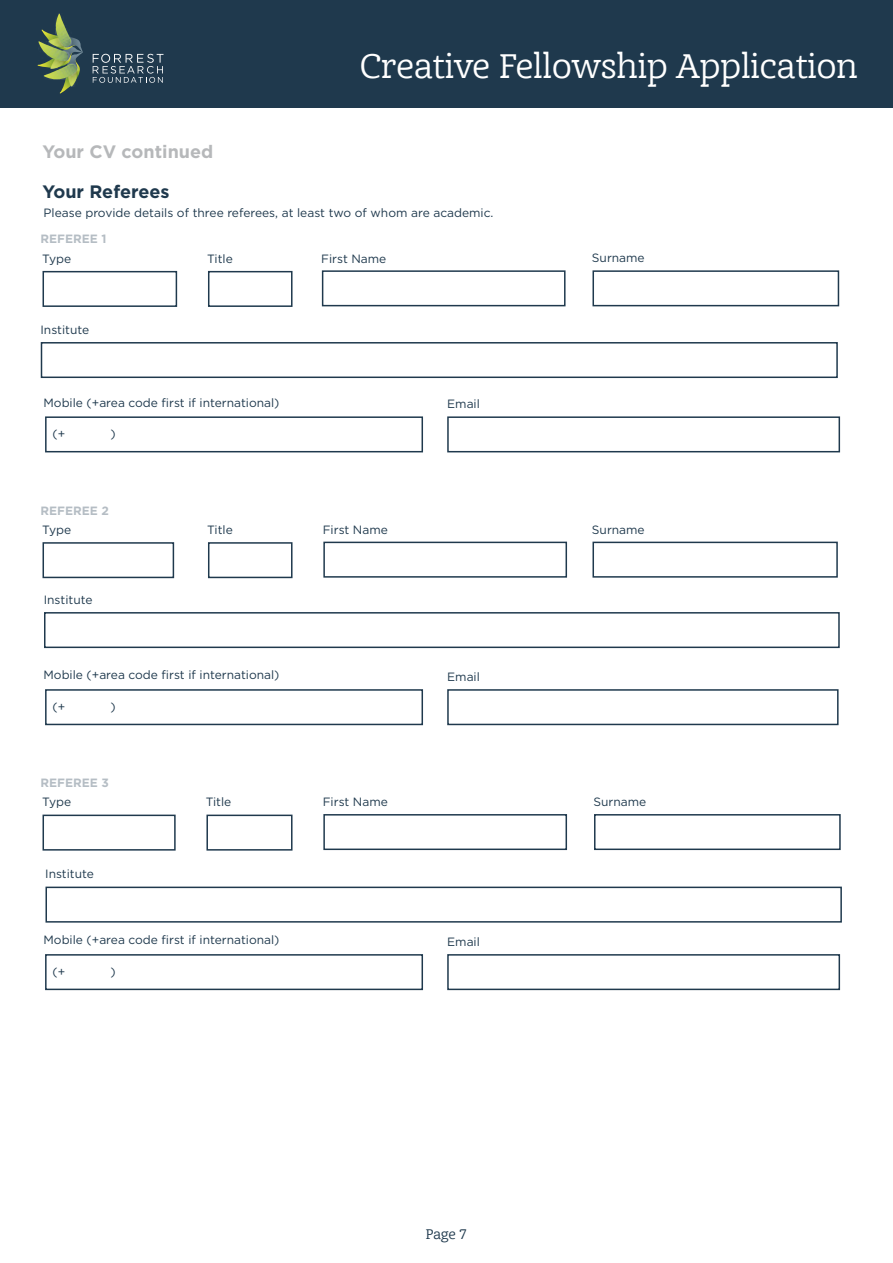
<style>
.page{position:relative;width:893px;height:1263px;background:#fff}
.page>*{position:absolute;margin:0;border:0;box-sizing:border-box;transform-origin:0 0}
.t1{font:33px "Achille FYW04";letter-spacing:-.02em;color:#fff}
.t2{font:700 18px "Gotham";color:#b6b8ba}
.t3{font:700 18px "Gotham";color:#1f394d}
.t4{font:13.5px "Achille FYW04";color:#1f394d}
.t5{font:12px "Gotham";color:#1f394d}
.t6{font:700 12px "Gotham";color:#b5bdc4}
</style>
<div class="page">
<div style="left:0;top:0;width:893px;height:107px;background:#1f394d"></div>
<svg style="left:38px;top:23px;width:45px;height:71px"></svg>
<img style="left:56px;top:14px;width:16px;height:34px">
<svg style="left:93px;top:54px;width:70px;height:29px"></svg>
<div style="left:322px;top:270px;width:244px;height:36px;border:2px solid #1f394d"></div>
<div style="left:323px;top:542px;width:244px;height:36px;border:2px solid #1f394d"></div>
<div style="left:323px;top:814px;width:244px;height:36px;border:2px solid #1f394d"></div>
<div style="left:592px;top:270px;width:247px;height:36px;border:2px solid #1f394d"></div>
<div style="left:592px;top:542px;width:246px;height:36px;border:2px solid #1f394d"></div>
<div style="left:594px;top:814px;width:247px;height:36px;border:2px solid #1f394d"></div>
<div style="left:43px;top:271px;width:134px;height:36px;border:2px solid #1f394d"></div>
<div style="left:43px;top:542px;width:131px;height:36px;border:2px solid #1f394d"></div>
<div style="left:43px;top:814px;width:133px;height:36px;border:2px solid #1f394d"></div>
<div style="left:41px;top:342px;width:797px;height:36px;border:2px solid #1f394d"></div>
<div style="left:44px;top:612px;width:796px;height:36px;border:2px solid #1f394d"></div>
<div style="left:45px;top:887px;width:797px;height:36px;border:2px solid #1f394d"></div>
<div style="left:447px;top:416px;width:393px;height:36px;border:2px solid #1f394d"></div>
<div style="left:447px;top:689px;width:391px;height:36px;border:2px solid #1f394d"></div>
<div style="left:447px;top:954px;width:393px;height:36px;border:2px solid #1f394d"></div>
<div style="left:45px;top:416px;width:378px;height:36px;border:2px solid #1f394d"></div>
<div style="left:45px;top:689px;width:378px;height:36px;border:2px solid #1f394d"></div>
<div style="left:45px;top:954px;width:378px;height:36px;border:2px solid #1f394d"></div>
<div style="left:208px;top:271px;width:84px;height:36px;border:2px solid #1f394d"></div>
<div style="left:208px;top:542px;width:84px;height:36px;border:2px solid #1f394d"></div>
<div style="left:206px;top:814px;width:86px;height:36px;border:2px solid #1f394d"></div>
<h2 class="t2" style="left:42px;top:140px;width:172px">Your CV continued</h2>
<h2 class="t3" style="left:42px;top:179px;width:128px">Your Referees</h2>
<h1 class="t1" style="left:360px;top:40px;width:500px">Creative Fellowship Application</h1>
<p class="t5" style="left:43px;top:205px;width:452px">Please provide details of three referees, at least two of whom are academic.</p>
<p class="t6" style="left:40px;top:231px;width:68px">REFEREE 1</p>
<p class="t5" style="left:42px;top:251px;width:30px">Type</p>
<p class="t5" style="left:40px;top:322px;width:50px">Institute</p>
<p class="t5" style="left:207px;top:251px;width:27px">Title</p>
<p class="t5" style="left:43px;top:395px;width:237px">Mobile (+area code first if international)</p>
<p class="t5" style="left:52px;top:426px;width:14px">(+</p>
<p class="t5" style="left:111px;top:426px;width:7px">)</p>
<p class="t6" style="left:40px;top:502px;width:70px">REFEREE 2</p>
<p class="t5" style="left:42px;top:522px;width:30px">Type</p>
<p class="t5" style="left:44px;top:592px;width:50px">Institute</p>
<p class="t5" style="left:207px;top:522px;width:27px">Title</p>
<p class="t5" style="left:43px;top:667px;width:237px">Mobile (+area code first if international)</p>
<p class="t5" style="left:52px;top:699px;width:14px">(+</p>
<p class="t5" style="left:111px;top:699px;width:7px">)</p>
<p class="t6" style="left:40px;top:775px;width:70px">REFEREE 3</p>
<p class="t5" style="left:42px;top:794px;width:30px">Type</p>
<p class="t5" style="left:45px;top:866px;width:50px">Institute</p>
<p class="t5" style="left:206px;top:794px;width:27px">Title</p>
<p class="t5" style="left:43px;top:932px;width:237px">Mobile (+area code first if international)</p>
<p class="t5" style="left:52px;top:964px;width:14px">(+</p>
<p class="t5" style="left:111px;top:964px;width:7px">)</p>
<p class="t5" style="left:321px;top:251px;width:67px">First Name</p>
<p class="t5" style="left:323px;top:522px;width:67px">First Name</p>
<p class="t5" style="left:323px;top:794px;width:67px">First Name</p>
<p class="t5" style="left:447px;top:396px;width:34px">Email</p>
<p class="t5" style="left:447px;top:669px;width:34px">Email</p>
<p class="t5" style="left:447px;top:934px;width:34px">Email</p>
<p class="t4" style="left:426px;top:1224px;width:43px">Page 7</p>
<p class="t5" style="left:592px;top:251px;width:54px">Surname</p>
<p class="t5" style="left:592px;top:522px;width:54px">Surname</p>
<p class="t5" style="left:593px;top:794px;width:54px">Surname</p>
</div>
